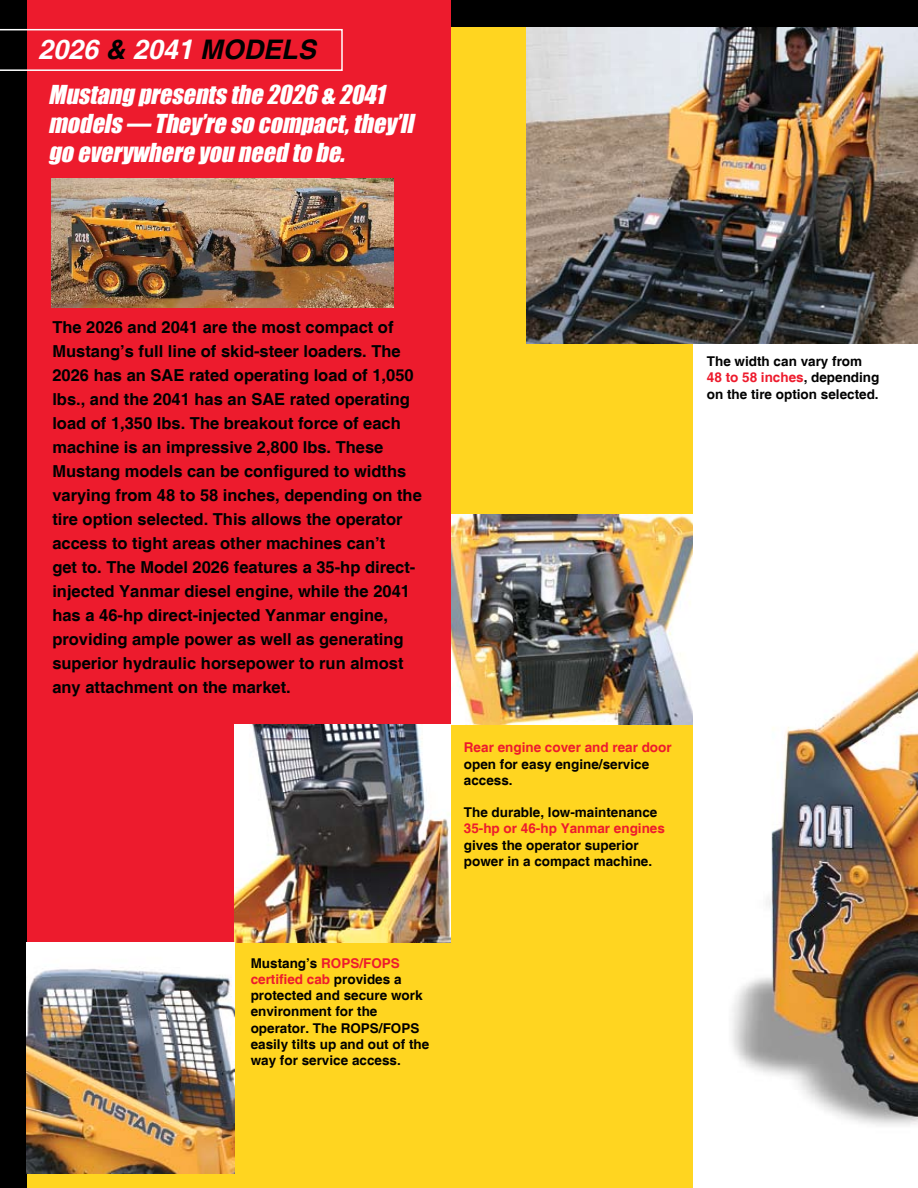
<style>
.page{position:relative;width:918px;height:1188px;background:#fff}
.page>*{position:absolute;margin:0;border:0;box-sizing:border-box;transform-origin:0 0}
.t1{font:italic 700 27px "Helvetica";color:#fff}
.t2{font:italic 24px/28.8px "Impact";color:#fff}
.t3{font:700 16.5px/24px "Helvetica";color:#000}
.t4{font:700 13.5px/16.2px "Helvetica";color:#000}
.t5{font:700 13.5px "Helvetica";color:#ed1b2d}
.s1{color:#000}
.s2{color:#ed1b2d}
</style>
<div class="page">
<div style="left:18px;top:0;width:674px;height:1188px;background:#ffd520"></div>
<img style="left:732px;top:650px;width:186px;height:476px">
<div style="left:292px;top:0;width:626px;height:27px;background:#000"></div>
<div style="left:0;top:0;width:27px;height:1188px;background:#000"></div>
<img style="left:450px;top:514px;width:243px;height:211px">
<img style="left:526px;top:27px;width:392px;height:317px">
<div style="left:27px;top:0;width:423px;height:942px;background:#ed1b2d"></div>
<img style="left:235px;top:725px;width:215px;height:218px">
<img style="left:52px;top:178px;width:341px;height:129px">
<svg style="left:0;top:29px;width:343px;height:42px"></svg>
<img style="left:27px;top:943px;width:207px;height:230px">
<h1 class="t1" style="left:38px;top:33px;width:279px">2026 <span class="s1">&amp;</span> 2041 <span class="s1">MODELS</span></h1>
<h2 class="t2" style="left:48px;top:80px;width:373px">Mustangpresentsthe2026 &amp; 2041 models— They’resocompact,they’ll goeverywhereyouneedtobe.</h2>
<p class="t3" style="left:52px;top:316px;width:371px">The 2026 and 2041 are the most compact of Mustang’s full line of skid-steer loaders. The 2026 has an SAE rated operating load of 1,050 lbs., and the 2041 has an SAE rated operating load of 1,350 lbs. The breakout force of each machine is an impressive 2,800 lbs. These Mustang models can be configured to widths varying from 48 to 58 inches, depending on the tire option selected. This allows the operator access to tight areas other machines can’t<br>get to. The Model 2026 features a 35-hp direct&shy;injected Yanmar diesel engine, while the 2041 has a 46-hp direct-injected Yanmar engine, providing ample power as well as generating superior hydraulic horsepower to run almost any attachment on the market.</p>
<p class="t4" style="left:707px;top:354px;width:174px">The width can vary from<br><span class="s2">48 to 58 inches</span>, depending on the tire option selected.</p>
<p class="t5" style="left:464px;top:739px;width:209px">Rear engine cover and rear door</p>
<p class="t4" style="left:464px;top:756px;width:187px">open for easy engine/service access.</p>
<p class="t4" style="left:464px;top:805px;width:195px">The durable, low-maintenance</p>
<p class="t5" style="left:464px;top:820px;width:203px">35-hp or 46-hp Yanmar engines</p>
<p class="t4" style="left:464px;top:837px;width:190px">gives the operator superior power in a compact machine.</p>
<p class="t4" style="left:251px;top:956px;width:180px">Mustang’s <span class="s2">ROPS/FOPS certified cab</span> provides a protected and secure work environment for the operator. The ROPS/FOPS easily tilts up and out of the way for service access.</p>
</div>
